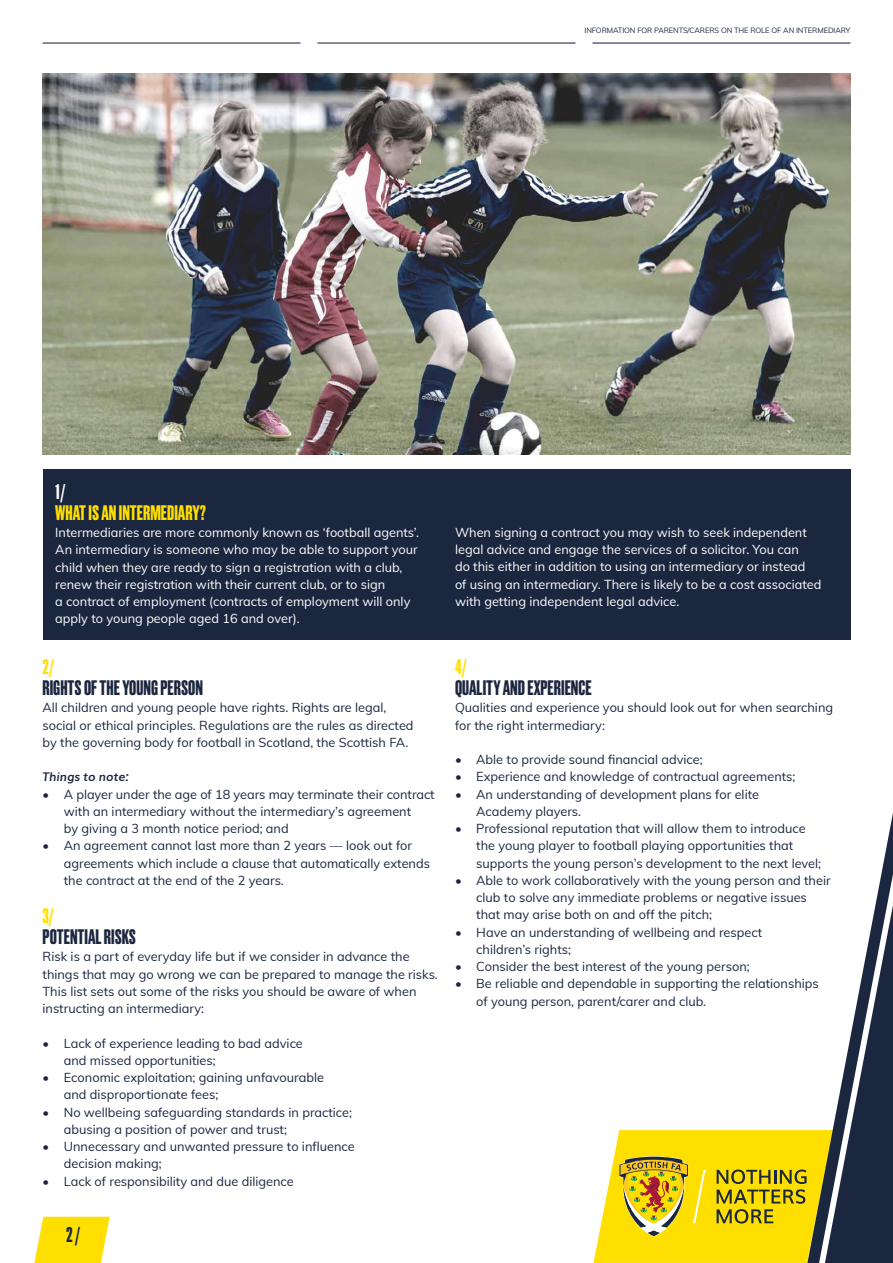
<style>
.page{position:relative;width:893px;height:1263px;background:#fff}
.page>*{position:absolute;margin:0;border:0;box-sizing:border-box;transform-origin:0 0}
.t1{font:700 21.3px "Grotzec Xcond";color:#1b263f}
.t2{font:700 21px "Grotzec Xcond";color:#1b263f}
.t3{font:700 21px "Grotzec Xcond";color:#ffdf00}
.t4{font:700 21px "Grotzec Xcond";color:#fff}
.t5{font:12.75px/17.2px "Muli";color:#1b263f}
.t6{font:12.75px/17.2px "Muli";color:#fff}
.t7{font:italic 700 12px "Muli";color:#1b263f}
.t8{font:7.5px "Muli";letter-spacing:-.01em;color:#1b263f}
</style>
<div class="page">
<img style="left:43px;top:73px;width:807px;height:381px">
<svg style="left:593px;top:813px;width:300px;height:450px"></svg>
<div style="left:43px;top:469px;width:807px;height:170px;background:#1b263f"></div>
<svg style="left:34px;top:1217px;width:76px;height:46px;background:#ffe320"></svg>
<hr style="left:43px;top:43px;width:257px;height:1px;background:#1b263f">
<hr style="left:317px;top:43px;width:258px;height:1px;background:#1b263f">
<hr style="left:592px;top:43px;width:258px;height:1px;background:#1b263f">
<p class="t8" style="left:585px;top:24px;width:267px">INFORMATION FOR PARENTS/CARERS ON THE ROLE OF AN INTERMEDIARY</p>
<h2 class="t4" style="left:55px;top:477px;width:12px">1/</h2>
<h2 class="t3" style="left:55px;top:498px;width:152px">WHAT IS AN INTERMEDIARY?</h2>
<p class="t6" style="left:55px;top:523px;width:365px">Intermediaries are more commonly known as ‘football agents’.<br>An intermediary is someone who may be able to support your child when they are ready to sign a registration with a club, renew their registration with their current club, or to sign<br>a contract of employment (contracts of employment will only apply to young people aged 16 and over).</p>
<p class="t6" style="left:455px;top:523px;width:368px">When signing a contract you may wish to seek independent legal advice and engage the services of a solicitor. You can<br>do this either in addition to using an intermediary or instead<br>of using an intermediary. There is likely to be a cost associated with getting independent legal advice.</p>
<h2 class="t3" style="left:43px;top:652px;width:13px">2/</h2>
<h2 class="t2" style="left:43px;top:673px;width:162px">RIGHTS OF THE YOUNG PERSON</h2>
<p class="t5" style="left:43px;top:698px;width:373px">All children and young people have rights. Rights are legal, social or ethical principles. Regulations are the rules as directed by the governing body for football in Scotland, the Scottish FA.</p>
<p class="t7" style="left:43px;top:767px;width:88px">Things to note:</p>
<p class="t5" style="left:64px;top:785px;width:372px;text-indent:-21px">• A player under the age of 18 years may terminate their contract with an intermediary without the intermediary’s agreement<br>by giving a 3 month notice period; and</p>
<p class="t5" style="left:64px;top:836px;width:368px;text-indent:-21px">• An agreement cannot last more than 2 years — look out for agreements which include a clause that automatically extends the contract at the end of the 2 years.</p>
<h2 class="t3" style="left:43px;top:901px;width:13px">3/</h2>
<h2 class="t2" style="left:43px;top:922px;width:95px">POTENTIAL RISKS</h2>
<p class="t5" style="left:43px;top:947px;width:397px">Risk is a part of everyday life but if we consider in advance the things that may go wrong we can be prepared to manage the risks.<br>This list sets out some of the risks you should be aware of when instructing an intermediary:</p>
<p class="t5" style="left:64px;top:1034px;width:241px;text-indent:-21px">• Lack of experience leading to bad advice and missed opportunities;</p>
<p class="t5" style="left:64px;top:1068px;width:262px;text-indent:-21px">• Economic exploitation; gaining unfavourable and disproportionate fees;</p>
<p class="t5" style="left:64px;top:1103px;width:290px;text-indent:-21px">• No wellbeing safeguarding standards in practice; abusing a position of power and trust;</p>
<p class="t5" style="left:64px;top:1137px;width:292px;text-indent:-21px">• Unnecessary and unwanted pressure to influence decision making;</p>
<p class="t5" style="left:43px;top:1172px;width:253px">• Lack of responsibility and due diligence</p>
<h1 class="t1" style="left:66px;top:1220px;width:16px">2 /</h1>
<h2 class="t3" style="left:455px;top:652px;width:13px">4/</h2>
<h2 class="t2" style="left:455px;top:673px;width:138px">QUALITY AND EXPERIENCE</h2>
<p class="t5" style="left:455px;top:698px;width:380px">Qualities and experience you should look out for when searching for the right intermediary:</p>
<p class="t5" style="left:455px;top:750px;width:249px">• Able to provide sound financial advice;</p>
<p class="t5" style="left:455px;top:767px;width:342px">• Experience and knowledge of contractual agreements;</p>
<p class="t5" style="left:476px;top:785px;width:284px;text-indent:-21px">• An understanding of development plans for elite<br>Academy players.</p>
<p class="t5" style="left:476px;top:819px;width:346px;text-indent:-21px">• Professional reputation that will allow them to introduce the young player to football playing opportunities that supports the young person’s development to the next level;</p>
<p class="t5" style="left:476px;top:871px;width:356px;text-indent:-21px">• Able to work collaboratively with the young person and their club to solve any immediate problems or negative issues that may arise both on and off the pitch;</p>
<p class="t5" style="left:476px;top:923px;width:287px;text-indent:-21px">• Have an understanding of wellbeing and respect children’s rights;</p>
<p class="t5" style="left:455px;top:957px;width:296px">• Consider the best interest of the young person;</p>
<p class="t5" style="left:476px;top:974px;width:344px;text-indent:-21px">• Be reliable and dependable in supporting the relationships of young person, parent/carer and club.</p>
</div>
